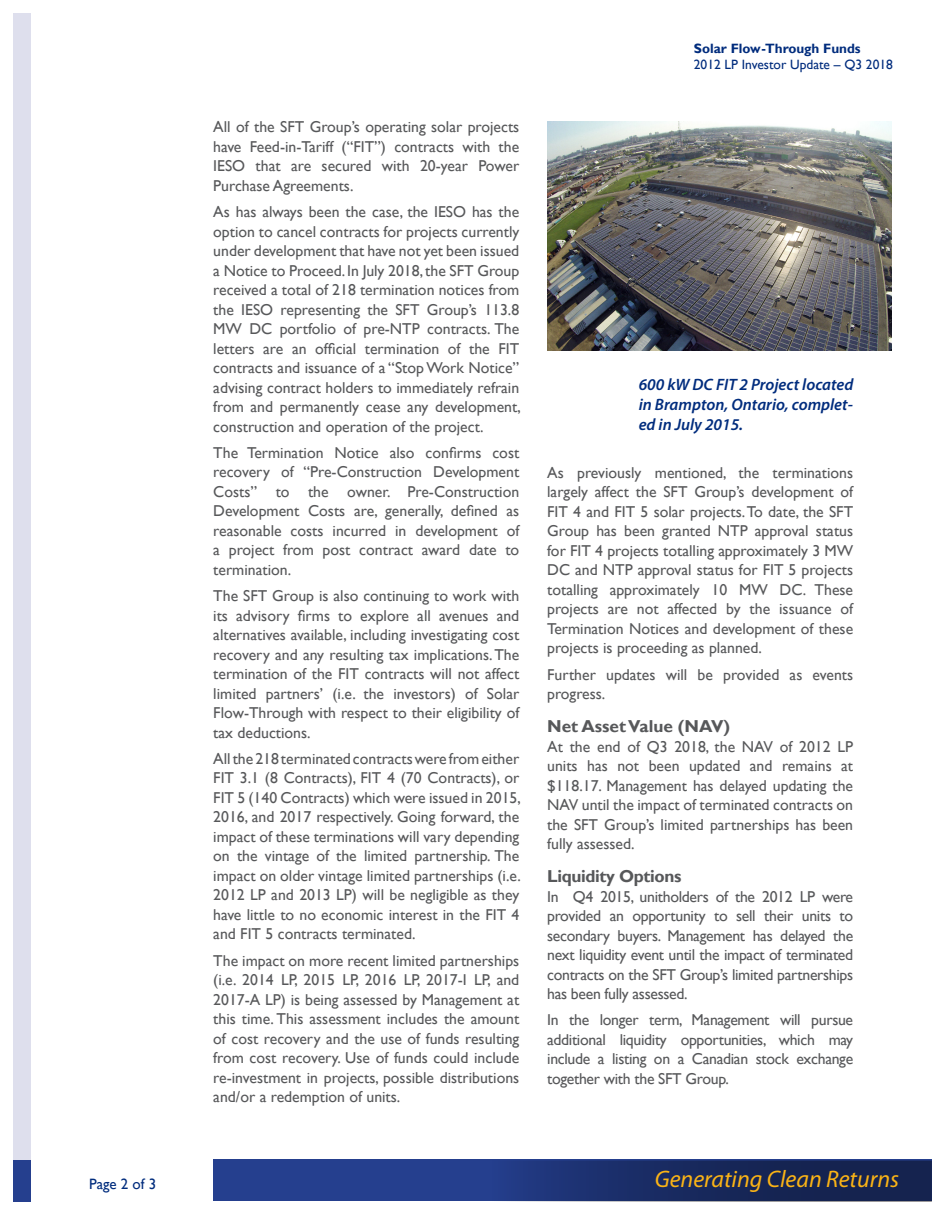
<style>
.page{position:relative;width:945px;height:1215px;background:#fff}
.page>*{position:absolute;margin:0;border:0;box-sizing:border-box;transform-origin:0 0}
.t1{font:italic 24px "Myriad Pro";color:#fbb416}
.t2{font:700 17.25px "Gill Sans";color:#57585a}
.t3{font:700 17.25px "Gill Sans";letter-spacing:-.02em;color:#57585a}
.t4{font:italic 600 16.5px/19.8px "Myriad Pro";color:#002c7d;text-align:justify}
.t5{font:15.75px/19.5px "Gill Sans";color:#57585a;text-align:justify}
.t6{font:15px "Gill Sans";color:#002c7d}
.t7{font:13.5px "Gill Sans";color:#002c7d}
.t8{font:700 13.5px "Gill Sans";color:#002c7d}
</style>
<div class="page">
<div style="left:14px;top:14px;width:18px;height:1147px;background:#dedfed"></div>
<div style="left:14px;top:1160px;width:18px;height:42px;background:#253f8e"></div>
<div style="left:214px;top:1160px;width:718px;height:41px;background:#253f8e"></div>
<svg style="left:507px;top:1161px;width:425px;height:41px;background:#1c2d61"></svg>
<img style="left:547px;top:122px;width:345px;height:228px">
<p class="t6" style="left:89px;top:1176px;width:69px">Page 2 of 3</p>
<p class="t5" style="left:213px;top:118px;width:308px">All of the SFT Group’s operating solar projects have Feed-in-Tariff (“FIT”) contracts with the IESO that are secured with 20-year Power Purchase Agreements.</p>
<p class="t5" style="left:213px;top:202px;width:309px">As has always been the case, the IESO has the option to cancel contracts for projects currently under development that have not yet been issued a Notice to Proceed. In July 2018, the SFT Group received a total of 218 termination notices from the IESO representing the SFT Group’s 113.8<br>MW DC portfolio of pre-NTP contracts. The letters are an official termination of the FIT contracts and issuance of a “Stop Work Notice” advising contract holders to immediately refrain from and permanently cease any development, construction and operation of the project.</p>
<p class="t5" style="left:213px;top:443px;width:308px">The Termination Notice also confirms cost recovery of “Pre-Construction Development Costs” to the owner. Pre-Construction Development Costs are, generally, defined as reasonable costs incurred in development of a project from post contract award date to termination.</p>
<p class="t5" style="left:213px;top:586px;width:308px">The SFT Group is also continuing to work with its advisory firms to explore all avenues and alternatives available, including investigating cost recovery and any resulting tax implications. The termination of the FIT contracts will not affect limited partners’ (i.e. the investors) of Solar Flow-Through with respect to their eligibility of tax deductions.</p>
<p class="t5" style="left:213px;top:749px;width:309px">All the 218 terminated contracts were from either FIT 3.1 (8 Contracts), FIT 4 (70 Contracts), or FIT 5 (140 Contracts) which were issued in 2015, 2016, and 2017 respectively. Going forward, the impact of these terminations will vary depending on the vintage of the limited partnership. The impact on older vintage limited partnerships (i.e.<br>2012 LP and 2013 LP) will be negligible as they have little to no economic interest in the FIT 4 and FIT 5 contracts terminated.</p>
<p class="t5" style="left:213px;top:951px;width:308px">The impact on more recent limited partnerships (i.e. 2014 LP, 2015 LP, 2016 LP, 2017-I LP, and 2017-A LP) is being assessed by Management at this time. This assessment includes the amount of cost recovery and the use of funds resulting from cost recovery. Use of funds could include re-investment in projects, possible distributions and/or a redemption of units.</p>
<p class="t8" style="left:694px;top:40px;width:168px">Solar Flow-Through Funds</p>
<p class="t7" style="left:694px;top:57px;width:201px">2012 LP Investor Update – Q3 2018</p>
<p class="t4" style="left:639px;top:375px;width:216px">600 kW DC FIT 2 Project located in Brampton, Ontario, complet&shy;ed in July 2015.</p>
<p class="t5" style="left:547px;top:463px;width:308px">As previously mentioned, the terminations largely affect the SFT Group’s development of FIT 4 and FIT 5 solar projects. To date, the SFT Group has been granted NTP approval status for FIT 4 projects totalling approximately 3 MW DC and NTP approval status for FIT 5 projects totalling approximately 10 MW DC. These projects are not affected by the issuance of Termination Notices and development of these projects is proceeding as planned.</p>
<p class="t5" style="left:547px;top:665px;width:308px">Further updates will be provided as events progress.</p>
<p class="t2" style="left:547px;top:716px;width:184px">Net Asset Value (NAV)</p>
<p class="t5" style="left:547px;top:737px;width:308px">At the end of Q3 2018, the NAV of 2012 LP units has not been updated and remains at $118.17. Management has delayed updating the NAV until the impact of terminated contracts on the SFT Group’s limited partnerships has been fully assessed.</p>
<p class="t3" style="left:547px;top:866px;width:136px">Liquidity Options</p>
<p class="t5" style="left:547px;top:887px;width:308px">In Q4 2015, unitholders of the 2012 LP were provided an opportunity to sell their units to secondary buyers. Management has delayed the next liquidity event until the impact of terminated contracts on the SFT Group’s limited partnerships has been fully assessed.</p>
<p class="t5" style="left:547px;top:1011px;width:308px">In the longer term, Management will pursue additional liquidity opportunities, which may include a listing on a Canadian stock exchange together with the SFT Group.</p>
<p class="t1" style="left:655px;top:1166px;width:246px">Generating Clean Returns</p>
</div>
